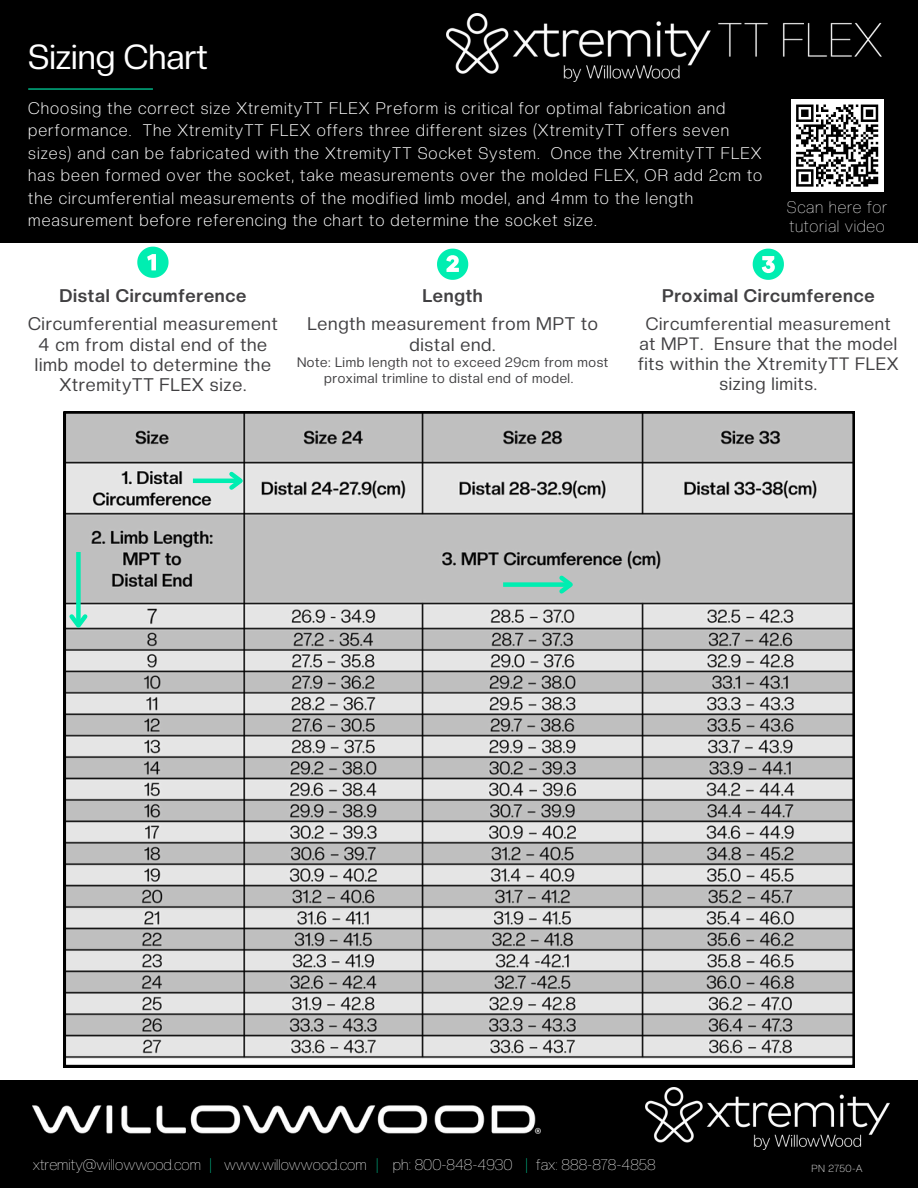
<style>
.page{position:relative;width:918px;height:1188px;background:#fff}
.page>*{position:absolute;margin:0;border:0;box-sizing:border-box;transform-origin:0 0}
.t1{font:34.2px "Creato Display";color:#fff}
.t2{font:18px/20.2px "Creato Display";letter-spacing:.04em;color:#414042;text-align:center}
.t3{font:700 18px "Creato Display";letter-spacing:.04em;color:#414042}
.t4{font:17.7px/19.8px "Creato Display";letter-spacing:.04em;color:#414042;text-align:center}
.t5{font:300 16.5px/22.5px "Creato Display";letter-spacing:.06em;color:#fff}
.t6{font:100 16.5px/19.2px "Creato Display";letter-spacing:.04em;color:#fff}
.t7{font:100 15.15px "Creato Display";color:#fff}
.t8{font:100 15.15px "Creato Display";color:#00eeb1}
.t9{font:13.5px/15.8px "Creato Display";letter-spacing:.04em;color:#414042;text-align:center}
.t10{font:300 10.05px "Creato Display";letter-spacing:.04em;color:#dadada}
</style>
<div class="page">
<div style="left:0;top:0;width:918px;height:264px;background:#000"></div>
<div style="left:0;top:244px;width:918px;height:275px;background:#fff"></div>
<svg style="left:137px;top:247px;width:32px;height:31px"></svg>
<svg style="left:753px;top:249px;width:31px;height:31px"></svg>
<hr style="left:28px;top:88px;width:125px;height:2px;background:#00eeb1">
<img style="left:446px;top:14px;width:436px;height:67px">
<svg style="left:64px;top:411px;width:791px;height:656px;background:#b7b7b7"></svg>
<div style="left:0;top:1081px;width:918px;height:107px;background:#000"></div>
<img style="left:645px;top:1088px;width:245px;height:62px">
<img style="left:32px;top:1105px;width:509px;height:28px">
<div style="left:791px;top:100px;width:92px;height:92px;background:#fff"></div>
<svg style="left:796px;top:104px;width:83px;height:83px"></svg>
<svg style="left:437px;top:249px;width:31px;height:31px"></svg>
<div style="left:503px;top:582px;width:68px;height:5px;background:#00eeb1"></div>
<svg style="left:555px;top:572px;width:23px;height:26px"></svg>
<hr style="left:193px;top:479px;width:48px;height:4px;background:#00eeb1">
<svg style="left:225px;top:468px;width:23px;height:26px"></svg>
<div style="left:76px;top:552px;width:5px;height:73px;background:#00eeb1"></div>
<svg style="left:65px;top:610px;width:26px;height:23px"></svg>
<h2 class="t1" style="left:28px;top:37px;width:181px">Sizing Chart</h2>
<p class="t5" style="left:28px;top:97px;width:736px">Choosing the correct size XtremityTT FLEX Preform is critical for optimal fabrication and performance. The XtremityTT FLEX offers three different sizes (XtremityTT offers seven sizes) and can be fabricated with the XtremityTT Socket System. Once the XtremityTT FLEX has been formed over the socket, take measurements over the molded FLEX, OR add 2cm to the circumferential measurements of the modified limb model, and 4mm to the length measurement before referencing the chart to determine the socket size.</p>
<p class="t6" style="left:787px;top:198px;width:102px">Scan here for tutorial video</p>
<h4 class="t3" style="left:59px;top:285px;width:188px">Distal Circumference</h4>
<h3 class="t2" style="left:28px;top:314px;width:251px">Circumferential measurement<br>4 cm from distal end of the limb model to determine the<br>XtremityTT FLEX size.</h3>
<p class="t3" style="left:422px;top:285px;width:62px">Length</p>
<p class="t2" style="left:307px;top:314px;width:292px">Length measurement from MPT to distal end.</p>
<p class="t9" style="left:297px;top:355px;width:313px">Note: Limb length not to exceed 29cm from most proximal trimline to distal end of model.</p>
<h2 class="t3" style="left:662px;top:285px;width:214px">Proximal Circumference</h2>
<p class="t4" style="left:638px;top:314px;width:262px">Circumferential measurement at MPT. Ensure that the model fits within the XtremityTT FLEX sizing limits.</p>
<h2 class="t7" style="left:33px;top:1156px;width:170px">xtremity@willowwood.com</h2>
<p class="t8" style="left:210px;top:1156px;width:4px">|</p>
<h3 class="t7" style="left:224px;top:1156px;width:144px">www.willowwood.com</h3>
<h4 class="t8" style="left:376px;top:1156px;width:4px">|</h4>
<p class="t7" style="left:393px;top:1156px;width:121px">ph: 800-848-4930</p>
<p class="t8" style="left:526px;top:1156px;width:4px">|</p>
<p class="t7" style="left:536px;top:1156px;width:121px">fax: 888-878-4858</p>
<p class="t10" style="left:812px;top:1163px;width:53px">PN 2750-A</p>
</div>
